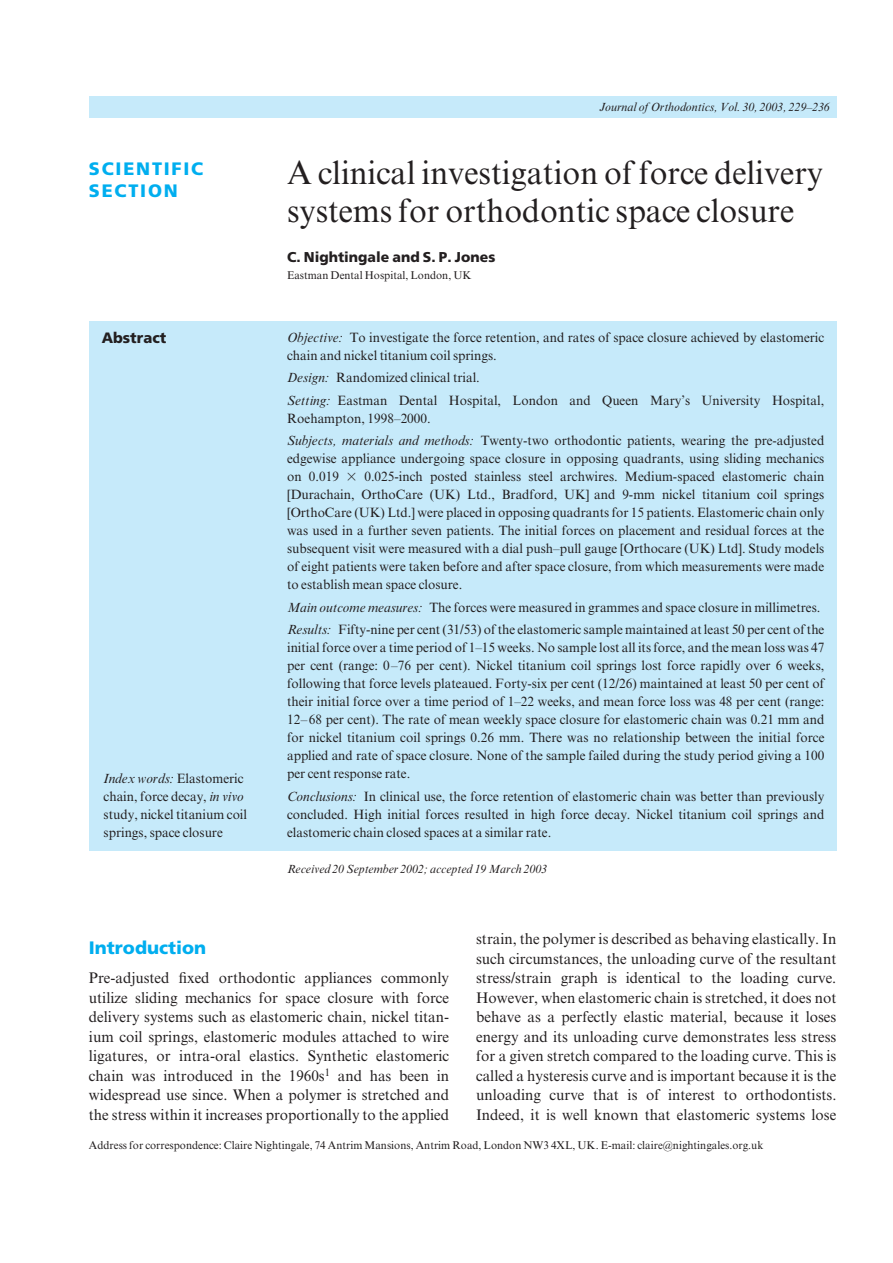
<style>
.page{position:relative;width:893px;height:1263px;background:#fff}
.page>*{position:absolute;margin:0;border:0;box-sizing:border-box;transform-origin:0 0}
.t1{font:33px/37.5px "Times NRMT";color:#231f20}
.t2{font:900 18px/22.5px "Frutiger";letter-spacing:.1em;color:#00aeef}
.t3{font:900 18px "Frutiger";color:#00aeef}
.t4{font:15.3px/19.5px "Times NRMT";color:#231f20;text-align:justify}
.t5{font:900 15px "Frutiger";color:#231f20}
.t6{font:900 14.25px "Frutiger";color:#231f20}
.t7{font:13.5px/18px "Times NRMT";color:#231f20}
.t8{font:italic 12px "Times NRMT";color:#231f20}
.t9{font:11.25px "Times NRMT";color:#231f20}
.s1{font-style:italic}
.s2{font-family:"Mathematical Pi One"}
</style>
<div class="page">
<div style="left:89px;top:322px;width:747px;height:529px;background:#c6eafa"></div>
<div style="left:89px;top:96px;width:747px;height:21px;background:#c6eafa"></div>
<h2 class="t2" style="left:89px;top:159px;width:116px">SCIENTIFIC<br>SECTION</h2>
<p class="t5" style="left:102px;top:332px;width:66px">Abstract</p>
<p class="t7" style="left:104px;top:771px;width:145px"><span class="s1">Index words:</span> Elastomeric chain, force decay, <span class="s1">in vivo </span>study, nickel titanium coil springs, space closure</p>
<p class="t8" style="left:599px;top:102px;width:232px">Journal of Orthodontics, Vol. 30, 2003, 229–236</p>
<h1 class="t1" style="left:287px;top:157px;width:537px">A clinical investigation of force delivery systems for orthodontic space closure</h1>
<p class="t6" style="left:287px;top:251px;width:210px">C. Nightingale and S. P. Jones</p>
<p class="t9" style="left:287px;top:271px;width:186px">Eastman Dental Hospital, London, UK</p>
<p class="t7" style="left:287px;top:329px;width:538px"><span class="s1">Objective:</span> To investigate the force retention, and rates of space closure achieved by elastomeric chain and nickel titanium coil springs.</p>
<p class="t7" style="left:287px;top:368px;width:539px;line-height:22.5px"><span class="s1">Design:</span> Randomized clinical trial.<br><span class="s1">Setting:</span> Eastman Dental Hospital, London and Queen Mary’s University Hospital,</p>
<p class="t7" style="left:287px;top:408px;width:539px;line-height:22.5px">Roehampton, 1998–2000.<br><span class="s1">Subjects, materials and methods:</span> Twenty-two orthodontic patients, wearing the pre-adjusted</p>
<p class="t7" style="left:287px;top:451px;width:539px;text-align:justify">edgewise appliance undergoing space closure in opposing quadrants, using sliding mechanics on 0.019 <span class="s2">-</span> 0.025-inch posted stainless steel archwires. Medium-spaced elastomeric chain [Durachain, OrthoCare (UK) Ltd., Bradford, UK] and 9-mm nickel titanium coil springs [OrthoCare (UK) Ltd.] were placed in opposing quadrants for 15 patients. Elastomeric chain only was used in a further seven patients. The initial forces on placement and residual forces at the subsequent visit were measured with a dial push–pull gauge [Orthocare (UK) Ltd]. Study models of eight patients were taken before and after space closure, from which measurements were made to establish mean space closure.</p>
<p class="t7" style="left:287px;top:597px;width:539px;line-height:22.5px"><span class="s1">Main outcome measures:</span> The forces were measured in grammes and space closure in millimetres.<br><span class="s1">Results:</span> Fifty-nine per cent (31/53) of the elastomeric sample maintained at least 50 per cent of the</p>
<p class="t7" style="left:287px;top:640px;width:539px;text-align:justify">initial force over a time period of 1–15 weeks. No sample lost all its force, and the mean loss was 47 per cent (range: 0–76 per cent). Nickel titanium coil springs lost force rapidly over 6 weeks, following that force levels plateaued. Forty-six per cent (12/26) maintained at least 50 per cent of their initial force over a time period of 1–22 weeks, and mean force loss was 48 per cent (range:<br>12–68 per cent). The rate of mean weekly space closure for elastomeric chain was 0.21 mm and for nickel titanium coil springs 0.26 mm. There was no relationship between the initial force applied and rate of space closure. None of the sample failed during the study period giving a 100 per cent response rate.</p>
<p class="t7" style="left:287px;top:788px;width:539px;text-align:justify"><span class="s1">Conclusions:</span> In clinical use, the force retention of elastomeric chain was better than previously concluded. High initial forces resulted in high force decay. Nickel titanium coil springs and elastomeric chain closed spaces at a similar rate.</p>
<p class="t8" style="left:287px;top:864px;width:262px">Received 20 September 2002; accepted 19 March 2003</p>
<h2 class="t3" style="left:89px;top:940px;width:119px">Introduction</h2>
<p class="t4" style="left:89px;top:970px;width:362px">Pre-adjusted fixed orthodontic appliances commonly utilize sliding mechanics for space closure with force delivery systems such as elastomeric chain, nickel titan&shy;ium coil springs, elastomeric modules attached to wire ligatures, or intra-oral elastics. Synthetic elastomeric chain was introduced in the 1960s<sup>1</sup> and has been in widespread use since. When a polymer is stretched and the stress within it increases proportionally to the applied</p>
<p class="t4" style="left:476px;top:931px;width:362px">strain, the polymer is described as behaving elastically. In such circumstances, the unloading curve of the resultant stress/strain graph is identical to the loading curve.<br>However, when elastomeric chain is stretched, it does not behave as a perfectly elastic material, because it loses energy and its unloading curve demonstrates less stress for a given stretch compared to the loading curve. This is called a hysteresis curve and is important because it is the unloading curve that is of interest to orthodontists.<br>Indeed, it is well known that elastomeric systems lose</p>
<p class="t9" style="left:89px;top:1141px;width:676px">Address for correspondence: Claire Nightingale, 74 Antrim Mansions, Antrim Road, London NW3 4XL, UK. E-mail: claire@nightingales.org.uk</p>
</div>
